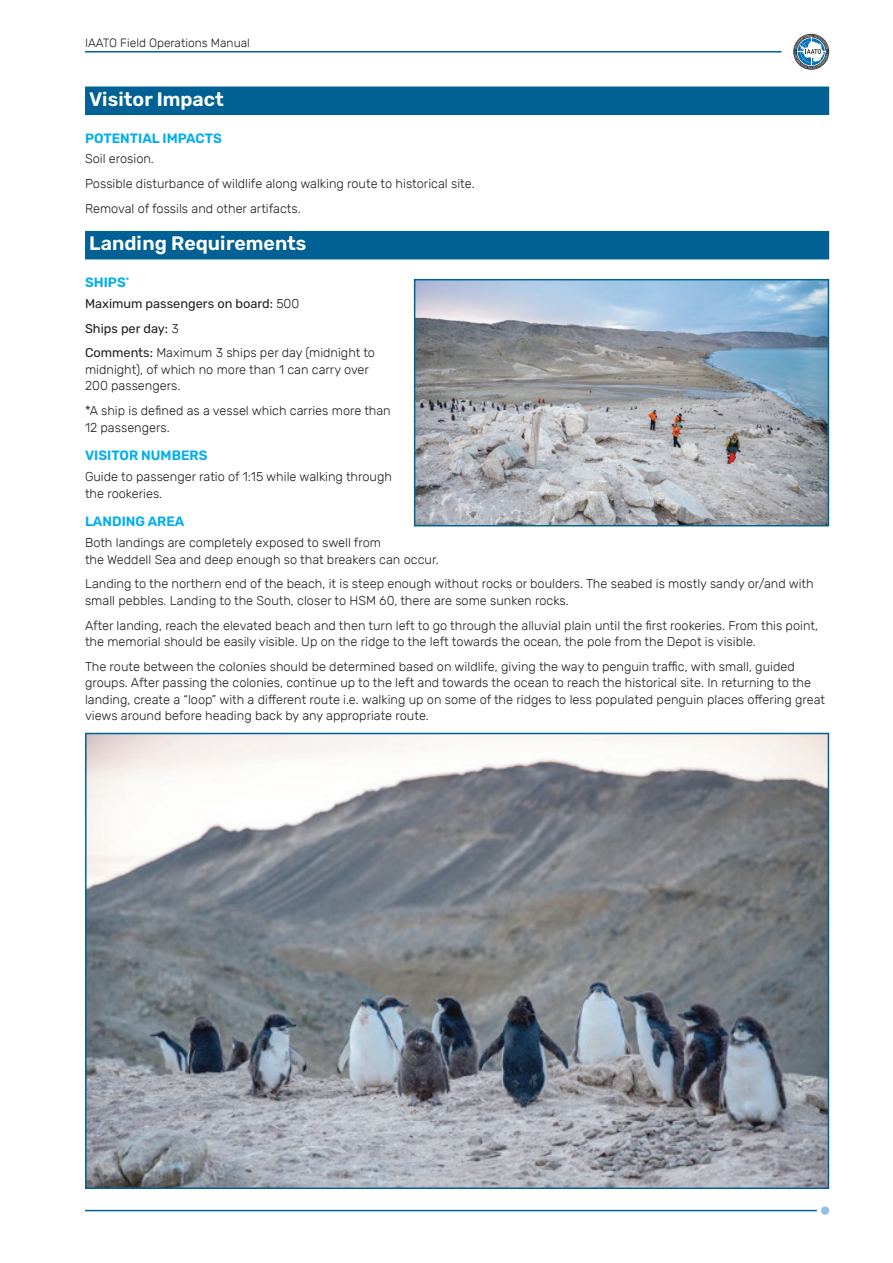
<style>
.page{position:relative;width:893px;height:1263px;background:#fff}
.page>*{position:absolute;margin:0;border:0;box-sizing:border-box;transform-origin:0 0}
.t1{font:600 19.5px "Rubik";color:#fff}
.t2{font:600 13.5px "Rubik";color:#00aeef}
.t3{font:300 12.75px/16.5px "Rubik";color:#231f20}
.t4{font:12.75px/24.8px "Rubik";color:#231f20}
.t5{font:300 12px "Rubik";color:#231f20}
.s1{font-weight:300}
</style>
<div class="page">
<hr style="left:85px;top:51px;width:697px;height:2px;background:#016194">
<hr style="left:85px;top:1210px;width:732px;height:1px;background:#016194">
<svg style="left:793px;top:34px;width:36px;height:36px"></svg>
<svg style="left:794px;top:35px;width:34px;height:34px"></svg>
<div style="left:821px;top:1206px;width:8px;height:9px;background:#93bee5;border-radius:50%"></div>
<div style="left:85px;top:87px;width:744px;height:28px;background:#016194"></div>
<div style="left:85px;top:231px;width:744px;height:28px;background:#016194"></div>
<img style="left:417px;top:282px;width:409px;height:241px">
<div style="left:414px;top:279px;width:415px;height:247px;border:2px solid #016194"></div>
<img style="left:88px;top:736px;width:738px;height:450px">
<div style="left:85px;top:733px;width:744px;height:456px;border:2px solid #016194"></div>
<p class="t5" style="left:85px;top:37px;width:166px">IAATO Field Operations Manual</p>
<h1 class="t1" style="left:89px;top:88px;width:136px">Visitor Impact</h1>
<p class="t2" style="left:85px;top:131px;width:138px">POTENTIAL IMPACTS</p>
<p class="t3" style="left:85px;top:147px;width:391px;line-height:24.8px">Soil erosion.<br>Possible disturbance of wildlife along walking route to historical site.<br>Removal of fossils and other artifacts.</p>
<h1 class="t1" style="left:89px;top:232px;width:219px">Landing Requirements</h1>
<p class="t2" style="left:85px;top:275px;width:46px">SHIPS<sup>*</sup></p>
<p class="t4" style="left:85px;top:291px;width:292px">Maximum passengers on board: <span class="s1">500<br></span>Ships per day: <span class="s1">3<br></span>Comments: <span class="s1">Maximum 3 ships per day (midnight to</span></p>
<p class="t3" style="left:85px;top:361px;width:285px">midnight), of which no more than 1 can carry over<br>200 passengers.</p>
<p class="t3" style="left:85px;top:403px;width:307px">*A ship is defined as a vessel which carries more than<br>12 passengers.</p>
<p class="t2" style="left:85px;top:448px;width:124px">VISITOR NUMBERS</p>
<p class="t3" style="left:85px;top:469px;width:308px">Guide to passenger ratio of 1:15 while walking through the rookeries.</p>
<p class="t2" style="left:85px;top:514px;width:101px">LANDING AREA</p>
<p class="t3" style="left:85px;top:535px;width:355px">Both landings are completely exposed to swell from<br>the Weddell Sea and deep enough so that breakers can occur.</p>
<p class="t3" style="left:85px;top:576px;width:730px">Landing to the northern end of the beach, it is steep enough without rocks or boulders. The seabed is mostly sandy or/and with small pebbles. Landing to the South, closer to HSM 60, there are some sunken rocks.</p>
<p class="t3" style="left:85px;top:617px;width:734px">After landing, reach the elevated beach and then turn left to go through the alluvial plain until the first rookeries. From this point, the memorial should be easily visible. Up on the ridge to the left towards the ocean, the pole from the Depot is visible.</p>
<p class="t3" style="left:85px;top:658px;width:741px">The route between the colonies should be determined based on wildlife, giving the way to penguin traffic, with small, guided groups. After passing the colonies, continue up to the left and towards the ocean to reach the historical site. In returning to the landing, create a “loop” with a different route i.e. walking up on some of the ridges to less populated penguin places offering great views around before heading back by any appropriate route.</p>
</div>
